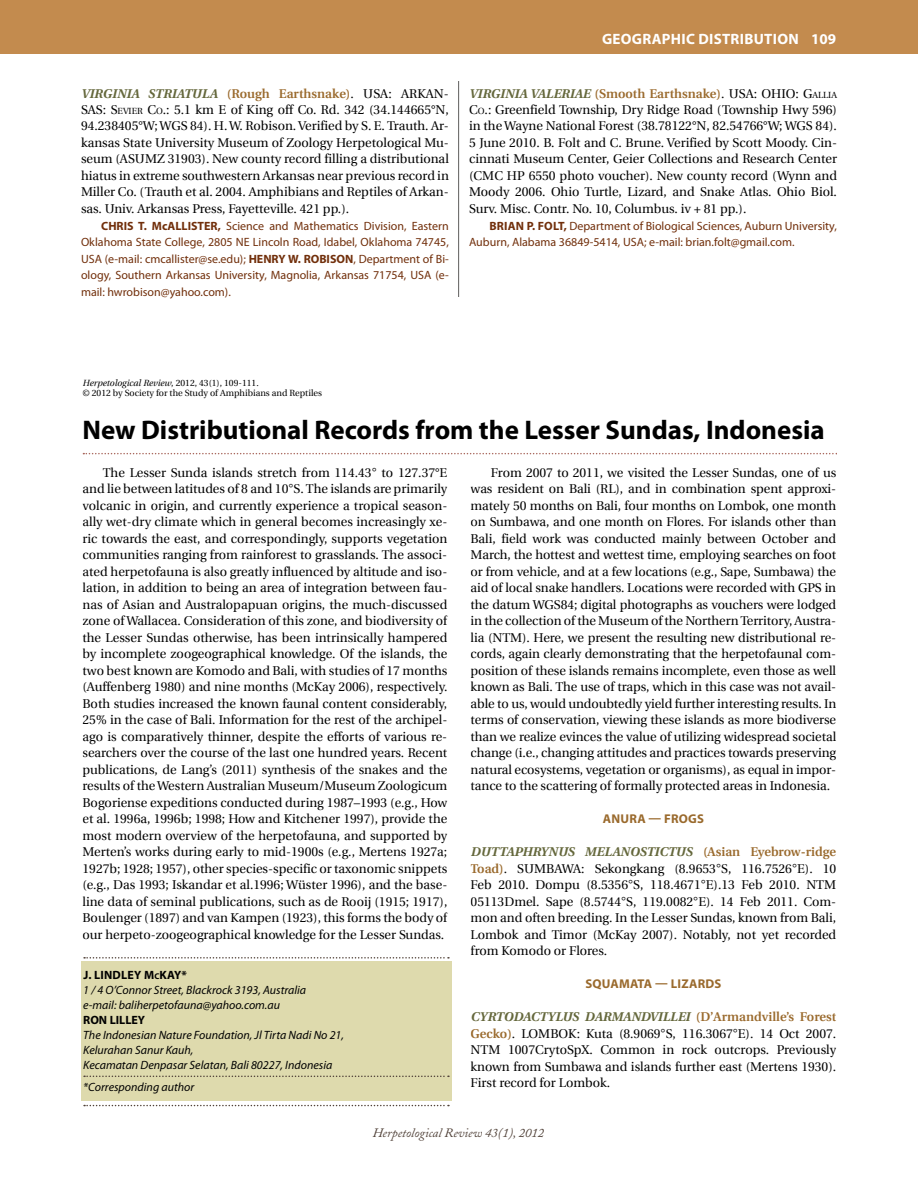
<style>
.page{position:relative;width:918px;height:1188px;background:#fff}
.page>*{position:absolute;margin:0;border:0;box-sizing:border-box;transform-origin:0 0}
.t1{font:700 27px "Myriad Pro";color:#000}
.t2{font:700 15px "Myriad Pro";letter-spacing:.02em;color:#fff}
.t3{font:12.75px/16.5px "Utopia";color:#000;text-align:justify}
.t4{font:italic 12.75px "Adobe Caslon";color:#504138}
.t5{font:700 12.75px "Myriad Pro";letter-spacing:.02em;color:#9a6a2d}
.t6{font:12px/16.5px "Myriad Pro";color:#712f0b;text-align:justify}
.t7{font:italic 12px/15px "Myriad Pro";color:#000}
.t8{font:700 12px "Myriad Pro";color:#000}
.t9{font:700 12px "Myriad Pro";color:#712f0b}
.t10{font:9px/10.8px "Utopia";color:#000}
.s1{font-weight:700;font-style:italic;color:#65683c}
.s2{font-weight:600;color:#9a6a2d}
.s3{font-style:inherit}
.s4{font-size:8.85px}
.s5{font-weight:700}
.s6{font-style:italic}
.s7{font-weight:700;font-style:normal}
.s8{font-weight:700;font-style:normal;font-size:8.4px}
</style>
<div class="page">
<div style="left:0;top:0;width:918px;height:54px;background:#c38b4e"></div>
<hr style="left:458px;top:81px;width:1px;height:216px;background:#5f5e5d">
<svg style="left:84px;top:453px;width:750px;height:1px"></svg>
<div style="left:81px;top:962px;width:370px;height:139px;background:#dedaad"></div>
<svg style="left:84px;top:957px;width:365px;height:2px"></svg>
<svg style="left:84px;top:1076px;width:365px;height:1px"></svg>
<svg style="left:84px;top:1105px;width:365px;height:1px"></svg>
<p class="t3" style="left:81px;top:85px;width:369px"><span class="s1">VIRGINIA STRIATULA</span> <span class="s2">(Rough Earthsnake)</span>. USA: ARKAN-SAS: <span class="s3">S</span><span class="s4">EVIER</span> <span class="s3">C</span><span class="s4">O</span>.: 5.1 km E of King off Co. Rd. 342 (34.144665°N, 94.238405°W; WGS 84). H. W. Robison. Verified by S. E. Trauth. Ar&shy;kansas State University Museum of Zoology Herpetological Mu&shy;seum (ASUMZ 31903). New county record filling a distributional hiatus in extreme southwestern Arkansas near previous record in Miller Co. (Trauth et al. 2004. Amphibians and Reptiles of Arkan&shy;sas. Univ. Arkansas Press, Fayetteville. 421 pp.).</p>
<p class="t9" style="left:81px;top:218px;width:11px">CHRI</p>
<p class="t6" style="left:81px;top:217px;width:369px;text-indent:46px"><span class="s5">S T. McALLISTER,</span> Science and Mathematics Division, Eastern Oklahoma State College, 2805 NE Lincoln Road, Idabel, Oklahoma 74745, USA (e-mail: cmcallister@se.edu); <span class="s5">HENRY</span></p>
<p class="t6" style="left:81px;top:250px;width:369px;text-indent:249px"><span class="s5">SON</span>, Department of Bi&shy;ology, Southern Arkansas University, Magnolia, Arkansas 71754, USA (e&shy;mail: hwrobison@yahoo.com).</p>
<p class="t9" style="left:288px;top:251px;width:23px">W. ROBI</p>
<p class="t2" style="left:602px;top:29px;width:236px">Geographic Distribution 109</p>
<p class="t3" style="left:469px;top:85px;width:369px"><span class="s1">VIRGINIA VALERIAE</span> <span class="s2">(Smooth Earthsnake)</span>. USA: OHIO: <span class="s3">G</span><span class="s4">ALLIA </span><span class="s3">C</span><span class="s4">O</span><span class="s3">.:</span> Greenfield Township, Dry Ridge Road (Township Hwy 596) in the Wayne National Forest (38.78122°N, 82.54766°W; WGS 84).<br>5 June 2010. B. Folt and C. Brune. Verified by Scott Moody. Cin&shy;cinnati Museum Center, Geier Collections and Research Center (CMC HP 6550 photo voucher). New county record (Wynn and Moody 2006. Ohio Turtle, Lizard, and Snake Atlas. Ohio Biol.<br>Surv. Misc. Contr. No. 10, Columbus. iv + 81 pp.).</p>
<p class="t6" style="left:469px;top:217px;width:369px;text-indent:20px"><span class="s5">Brian P. Folt,</span> Department of Biological Sciences, Auburn University,<br>Auburn, Alabama 36849-5414, USA; e-mail: brian.folt@gmail.com.</p>
<p class="t10" style="left:82px;top:377px;width:241px"><span class="s6">Herpetological Review</span>, 2012, 43(1), 109-111.<br>© 2012 by Society for the Study of Amphibians and Reptiles</p>
<h1 class="t1" style="left:82px;top:413px;width:744px">New Distributional Records from the Lesser Sundas, Indonesia</h1>
<p class="t3" style="left:82px;top:465px;width:366px;text-indent:20px">The Lesser Sunda islands stretch from 114.43 to 127.37°E and lie between latitudes of 8 and 10 S. The islands are primarily volcanic in origin, and currently experience a tropical season&shy;ally wet-dry climate which in general becomes increasingly xe&shy;ric towards the east, and correspondingly, supports vegetation communities ranging from rainforest to grasslands. The associ&shy;ated herpetofauna is also greatly influenced by altitude and iso&shy;lation, in addition to being an area of integration between fau&shy;nas of Asian and Australopapuan origins, the much-discussed zone of Wallacea. Consideration of this zone, and biodiversity of the Lesser Sundas otherwise, has been intrinsically hampered by incomplete zoogeographical knowledge. Of the islands, the two best known are Komodo and Bali, with studies of 17 months (Auffenberg 1980) and nine months (McKay 2006), respectively.<br>Both studies increased the known faunal content considerably, 25% in the case of Bali. Information for the rest of the archipel&shy;ago is comparatively thinner, despite the efforts of various re&shy;searchers over the course of the last one hundred years. Recent publications, de Lang’s (2011) synthesis of the snakes and the results of the Western Australian Museum/Museum Zoologicum Bogoriense expeditions conducted during 1987–1993 (e.g., How et al. 1996a, 1996b; 1998; How and Kitchener 1997), provide the most modern overview of the herpetofauna, and supported by Merten’s works during early to mid-1900s (e.g., Mertens 1927a; 1927b; 1928; 1957), other species-specific or taxonomic snippets (e.g., Das 1993; Iskandar et al.1996; Wüster 1996), and the base&shy;line data of seminal publications, such as de Rooij (1915; 1917), Boulenger (1897) and van Kampen (1923), this forms the body of our herpeto-zoogeographical knowledge for the Lesser Sundas.</p>
<p class="t3" style="left:471px;top:465px;width:367px;text-indent:20px">From 2007 to 2011, we visited the Lesser Sundas, one of us was resident on Bali (RL), and in combination spent approxi&shy;mately 50 months on Bali, four months on Lombok, one month on Sumbawa, and one month on Flores. For islands other than Bali, field work was conducted mainly between October and March, the hottest and wettest time, employing searches on foot or from vehicle, and at a few locations (e.g., Sape, Sumbawa) the aid of local snake handlers. Locations were recorded with GPS in the datum WGS84; digital photographs as vouchers were lodged in the collection of the Museum of the Northern Territory, Austra&shy;lia (NTM). Here, we present the resulting new distributional re&shy;cords, again clearly demonstrating that the herpetofaunal com&shy;position of these islands remains incomplete, even those as well known as Bali. The use of traps, which in this case was not avail&shy;able to us, would undoubtedly yield further interesting results. In terms of conservation, viewing these islands as more biodiverse than we realize evinces the value of utilizing widespread societal change (i.e., changing attitudes and practices towards preserving natural ecosystems, vegetation or organisms), as equal in impor&shy;tance to the scattering of formally protected areas in Indonesia.</p>
<p class="t5" style="left:603px;top:811px;width:94px">Anura — Frogs</p>
<p class="t3" style="left:471px;top:844px;width:367px"><span class="s1">DUTTAPHRYNUS MELANOSTICTUS</span> <span class="s2">(Asian Eyebrow-ridge Toad)</span>. SUMBAWA: Sekongkang (8.9653 S, 116.7526 E). 10<br>Feb 2010. Dompu (8.5356 S, 118.4671 E).13 Feb 2010. NTM 05113Dmel. Sape (8.5744 S, 119.0082 E). 14 Feb 2011. Com&shy;mon and often breeding. In the Lesser Sundas, known from Bali, Lombok and Timor (McKay 2007). Notably, not yet recorded from Komodo or Flores.</p>
<p class="t5" style="left:585px;top:976px;width:136px">Squamata — Lizards</p>
<p class="t3" style="left:471px;top:1009px;width:367px"><span class="s1">CYRTODACTYLUS DARMANDVILLEI</span> <span class="s2">(D’Armandville’s Forest Gecko)</span>. LOMBOK: Kuta (8.9069 S, 116.3067 E). 14 Oct 2007.<br>NTM 1007CrytoSpX. Common in rock outcrops. Previously known from Sumbawa and islands further east (Mertens 1930).<br>First record for Lombok.</p>
<p class="t7" style="left:83px;top:967px;width:224px;text-indent:61px"><span class="s7">M</span><span class="s8">c</span><span class="s7">KAY*<br></span>1 / 4 O’Connor Street, Blackrock 3193, Australia e-mail: baliherpetofauna@yahoo.com.au</p>
<p class="t8" style="left:83px;top:1012px;width:9px">RON</p>
<p class="t8" style="left:110px;top:1012px;width:7px">LILLEY</p>
<p class="t7" style="left:83px;top:1027px;width:262px">The Indonesian Nature Foundation, Jl Tirta Nadi No 21,<br>Kelurahan Sanur Kauh,<br>Kecamatan Denpasar Selatan, Bali 80227, Indonesia</p>
<p class="t7" style="left:83px;top:1080px;width:113px">*Corresponding author</p>
<p class="t8" style="left:83px;top:967px;width:19px">J. LINDLEY</p>
<p class="t4" style="left:373px;top:1126px;width:173px">Herpetological Review 43(1), 2012</p>
</div>
